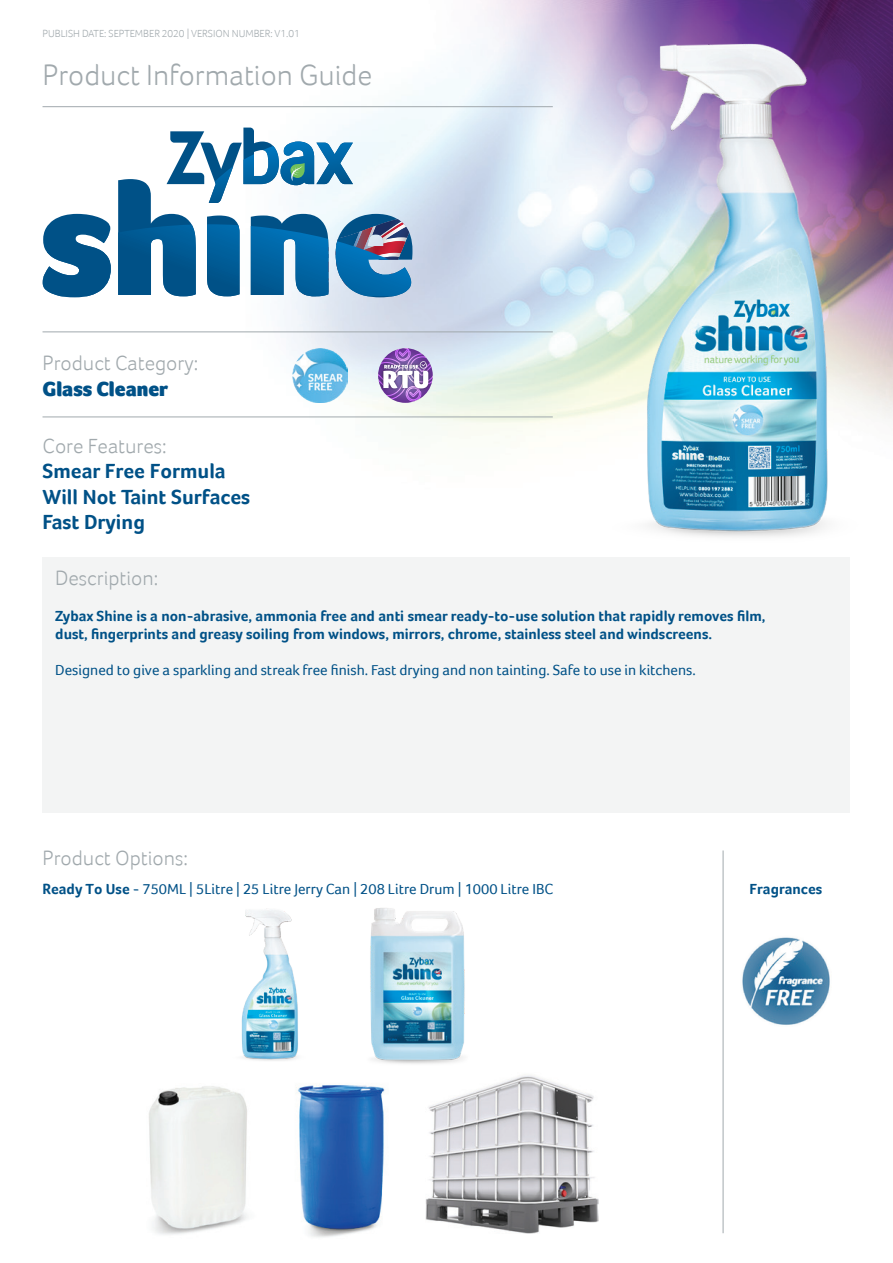
<style>
.page{position:relative;width:893px;height:1263px;background:#fff}
.page>*{position:absolute;margin:0;border:0;box-sizing:border-box;transform-origin:0 0}
.t1{font:300 30px "Foco";color:#a1a9ad}
.t2{font:300 21px "Foco";color:#a1a9ad}
.t3{font:700 21px/25.2px "Foco";color:#005187}
.t4{font:900 21px "Foco";color:#005187}
.t5{font:700 15px/18px "Foco";color:#005187}
.t6{font:15px "Foco";color:#005187}
.t7{font:300 10.5px "Foco";color:#a1a9ad}
.s1{font-weight:700}
</style>
<div class="page">
<img style="left:42px;top:0;width:808px;height:1234px">
<div style="left:31px;top:54px;width:353px;height:49px;background:#fff"></div>
<div style="left:30px;top:20px;width:281px;height:36px;background:#fff"></div>
<hr style="left:43px;top:106px;width:510px;height:1px;background:#a1a9ad">
<hr style="left:43px;top:332px;width:510px;height:1px;background:#a1a9ad">
<hr style="left:43px;top:417px;width:510px;height:1px;background:#a1a9ad">
<div style="left:43px;top:557px;width:807px;height:255px;background:#f3f4f4"></div>
<img style="left:289px;top:348px;width:58px;height:55px">
<svg style="left:43px;top:128px;width:369px;height:169px"></svg>
<svg style="left:378px;top:348px;width:55px;height:53px"></svg>
<hr style="left:723px;top:850px;width:1px;height:383px;background:#a1a9ad">
<img style="left:740px;top:935px;width:91px;height:92px">
<img style="left:575px;top:0;width:318px;height:549px">
<img style="left:129px;top:1083px;width:137px;height:152px">
<img style="left:290px;top:1077px;width:102px;height:160px">
<img style="left:425px;top:1073px;width:174px;height:160px">
<img style="left:228px;top:895px;width:85px;height:177px">
<img style="left:358px;top:898px;width:117px;height:175px">
<p class="t7" style="left:43px;top:28px;width:259px">PUBLISH DATE: SEPTEMBER 2020 | VERSION NUMBER: V1.01</p>
<h1 class="t1" style="left:43px;top:58px;width:331px">Product Information Guide</h1>
<h2 class="t2" style="left:43px;top:351px;width:157px">Product Category:</h2>
<h2 class="t4" style="left:43px;top:375px;width:127px">Glass Cleaner</h2>
<h2 class="t2" style="left:43px;top:434px;width:126px">Core Features:</h2>
<h2 class="t3" style="left:43px;top:458px;width:209px">Smear Free Formula<br>Will Not Taint Surfaces<br>Fast Drying</h2>
<h2 class="t2" style="left:55px;top:565px;width:105px">Description:</h2>
<p class="t5" style="left:55px;top:606px;width:712px">Zybax Shine is a non-abrasive, ammonia free and anti smear ready-to-use solution that rapidly removes film, dust, fingerprints and greasy soiling from windows, mirrors, chrome, stainless steel and windscreens.</p>
<p class="t6" style="left:55px;top:661px;width:642px">Designed to give a sparkling and streak free finish. Fast drying and non tainting. Safe to use in kitchens.</p>
<h2 class="t2" style="left:43px;top:846px;width:147px">Product Options:</h2>
<p class="t6" style="left:43px;top:880px;width:512px"><span class="s1">Ready To Use</span> - 750ML | 5Litre | 25 Litre Jerry Can | 208 Litre Drum | 1000 Litre IBC</p>
<p class="t5" style="left:750px;top:880px;width:74px">Fragrances</p>
</div>
